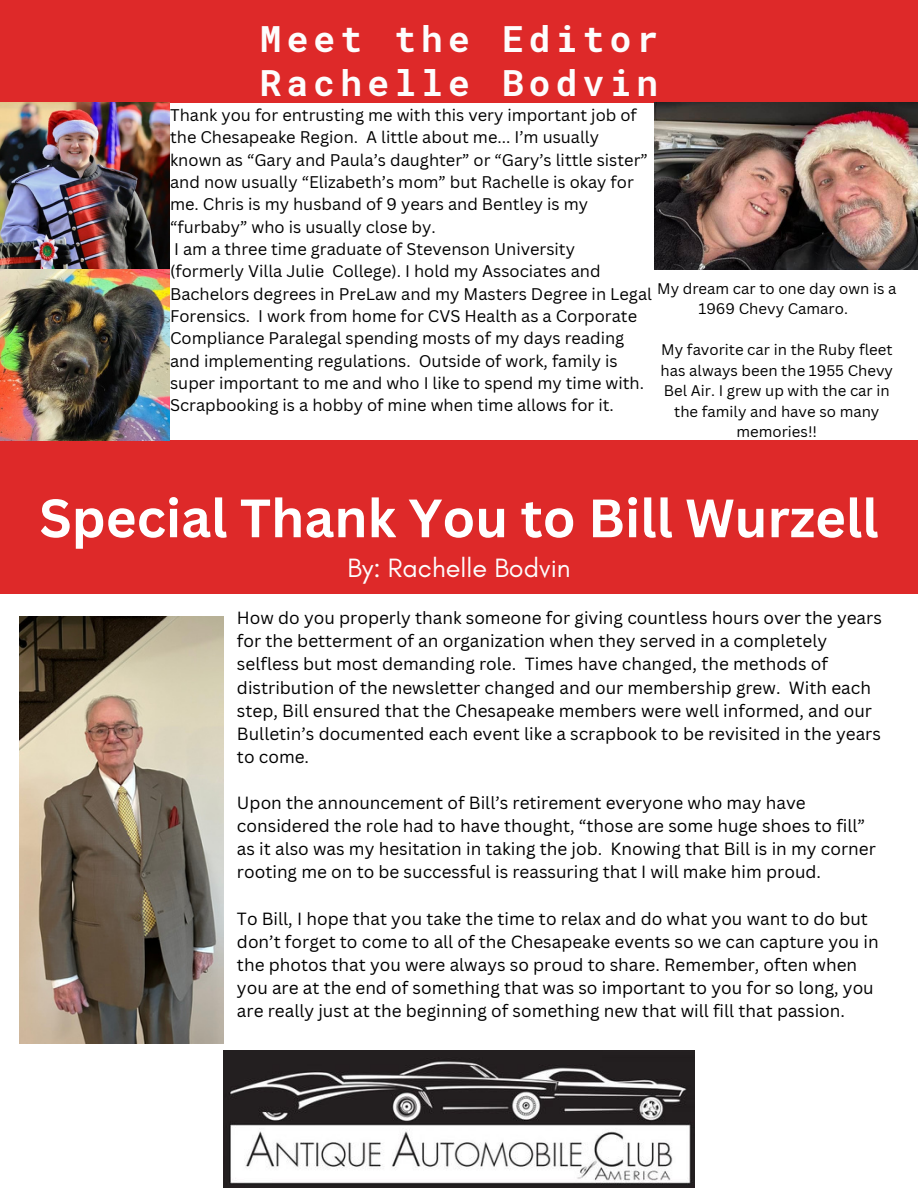
<style>
.page{position:relative;width:918px;height:1188px;background:#fff}
.page>*{position:absolute;margin:0;border:0;box-sizing:border-box;transform-origin:0 0}
.t1{font:700 52.8px "Canva Sans";color:#fff}
.t2{font:700 36px/43.8px "Roboto Mono";letter-spacing:.15em;color:#fdfdfd}
.t3{font:27px "Glacial Indifference";color:#fdfdfd}
.t4{font:17.25px/23.1px "Canva Sans";color:#000}
.t5{font:16.5px/22.4px "Canva Sans";color:#000}
.t6{font:15px/20.5px "Canva Sans";color:#000;text-align:center}
</style>
<div class="page">
<div style="left:0;top:0;width:918px;height:103px;background:#de2929"></div>
<img style="left:224px;top:1051px;width:470px;height:137px">
<div style="left:0;top:440px;width:918px;height:154px;background:#de2929"></div>
<img style="left:19px;top:616px;width:205px;height:428px">
<img style="left:655px;top:103px;width:263px;height:166px">
<img style="left:0;top:103px;width:170px;height:166px">
<img style="left:0;top:269px;width:170px;height:171px">
<h2 class="t2" style="left:260px;top:16px;width:400px">Meet the Editor<br>Rachelle Bodvin</h2>
<p class="t5" style="left:170px;top:104px;width:483px">Thank you for entrusting me with this very important job of the Chesapeake Region. A little about me... I’m usually known as “Gary and Paula’s daughter” or “Gary’s little sister” and now usually “Elizabeth’s mom” but Rachelle is okay for me. Chris is my husband of 9 years and Bentley is my “furbaby” who is usually close by.<br>I am a three time graduate of Stevenson University<br>(formerly Villa Julie College). I hold my Associates and Bachelors degrees in PreLaw and my Masters Degree in Legal Forensics. I work from home for CVS Health as a Corporate Compliance Paralegal spending mosts of my days reading and implementing regulations. Outside of work, family is super important to me and who I like to spend my time with.<br>Scrapbooking is a hobby of mine when time allows for it.</p>
<p class="t6" style="left:657px;top:278px;width:241px">My dream car to one day own is a<br>1969 Chevy Camaro.</p>
<p class="t6" style="left:661px;top:340px;width:234px">My favorite car in the Ruby fleet has always been the 1955 Chevy<br>Bel Air. I grew up with the car in the family and have so many memories!!</p>
<h1 class="t1" style="left:39px;top:487px;width:841px">Special Thank You to Bill Wurzell</h1>
<h3 class="t3" style="left:347px;top:553px;width:225px">By: Rachelle Bodvin</h3>
<p class="t4" style="left:237px;top:607px;width:646px">How do you properly thank someone for giving countless hours over the years for the betterment of an organization when they served in a completely selfless but most demanding role. Times have changed, the methods of distribution of the newsletter changed and our membership grew. With each step, Bill ensured that the Chesapeake members were well informed, and our Bulletin’s documented each event like a scrapbook to be revisited in the years to come.</p>
<p class="t4" style="left:237px;top:791px;width:640px">Upon the announcement of Bill’s retirement everyone who may have considered the role had to have thought, “those are some huge shoes to fill” as it also was my hesitation in taking the job. Knowing that Bill is in my corner rooting me on to be successful is reassuring that I will make him proud.</p>
<p class="t4" style="left:237px;top:907px;width:643px">To Bill, I hope that you take the time to relax and do what you want to do but don’t forget to come to all of the Chesapeake events so we can capture you in the photos that you were always so proud to share. Remember, often when you are at the end of something that was so important to you for so long, you are really just at the beginning of something new that will fill that passion.</p>
</div>
